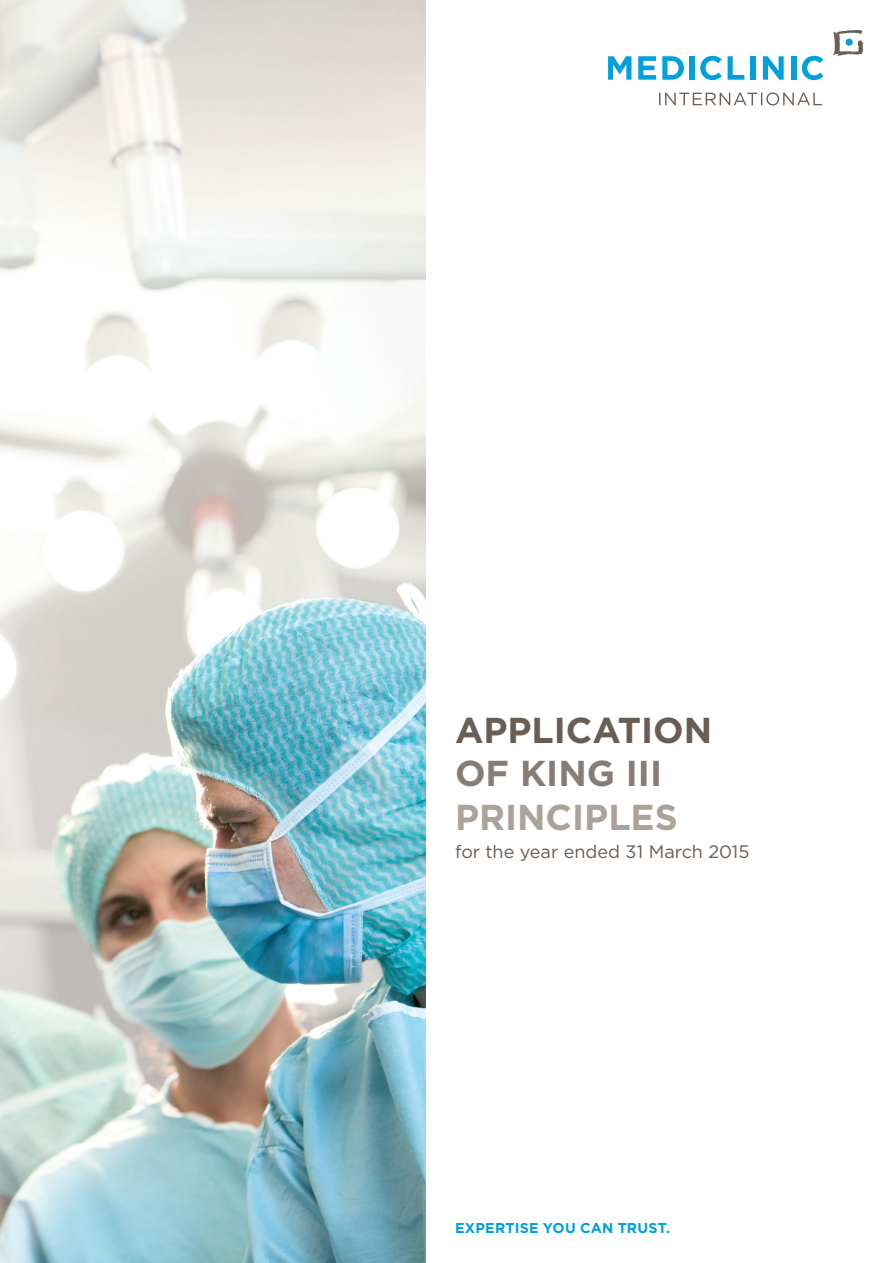
<style>
.page{position:relative;width:893px;height:1263px;background:#fff}
.page>*{position:absolute;margin:0;border:0;box-sizing:border-box;transform-origin:0 0}
.t1{font:700 36px "Gotham";color:#695d54}
.t2{font:700 36px "Gotham";color:#aba29a}
.t3{font:700 36px "Gotham";color:#887d76}
.t4{font:18px "Gotham";color:#695d54}
.t5{font:700 14.25px "Gotham";letter-spacing:.015em;color:#00a0da}
</style>
<div class="page">
<img style="left:0;top:0;width:425px;height:1263px">
<svg style="left:833px;top:30px;width:30px;height:27px"></svg>
<svg style="left:608px;top:56px;width:23px;height:24px"></svg>
<svg style="left:638px;top:56px;width:18px;height:24px"></svg>
<svg style="left:662px;top:56px;width:22px;height:24px"></svg>
<div style="left:689px;top:56px;width:6px;height:24px;background:#00a0da"></div>
<svg style="left:700px;top:56px;width:22px;height:24px"></svg>
<svg style="left:728px;top:56px;width:16px;height:24px"></svg>
<div style="left:750px;top:56px;width:5px;height:24px;background:#00a0da"></div>
<svg style="left:763px;top:56px;width:21px;height:24px"></svg>
<div style="left:791px;top:56px;width:5px;height:24px;background:#00a0da"></div>
<svg style="left:802px;top:56px;width:21px;height:24px"></svg>
<div style="left:846px;top:39px;width:7px;height:7px;background:#00a0da;border-radius:50%"></div>
<svg style="left:659px;top:92px;width:163px;height:13px"></svg>
<h1 class="t1" style="left:455px;top:707px;width:259px">APPLICATION</h1>
<h1 class="t3" style="left:455px;top:750px;width:209px">OF KING III</h1>
<h1 class="t2" style="left:455px;top:793px;width:224px">PRINCIPLES</h1>
<p class="t4" style="left:455px;top:840px;width:296px">for the year ended 31 March 2015</p>
<p class="t5" style="left:455px;top:1219px;width:217px">EXPERTISE YOU CAN TRUST.</p>
</div>
